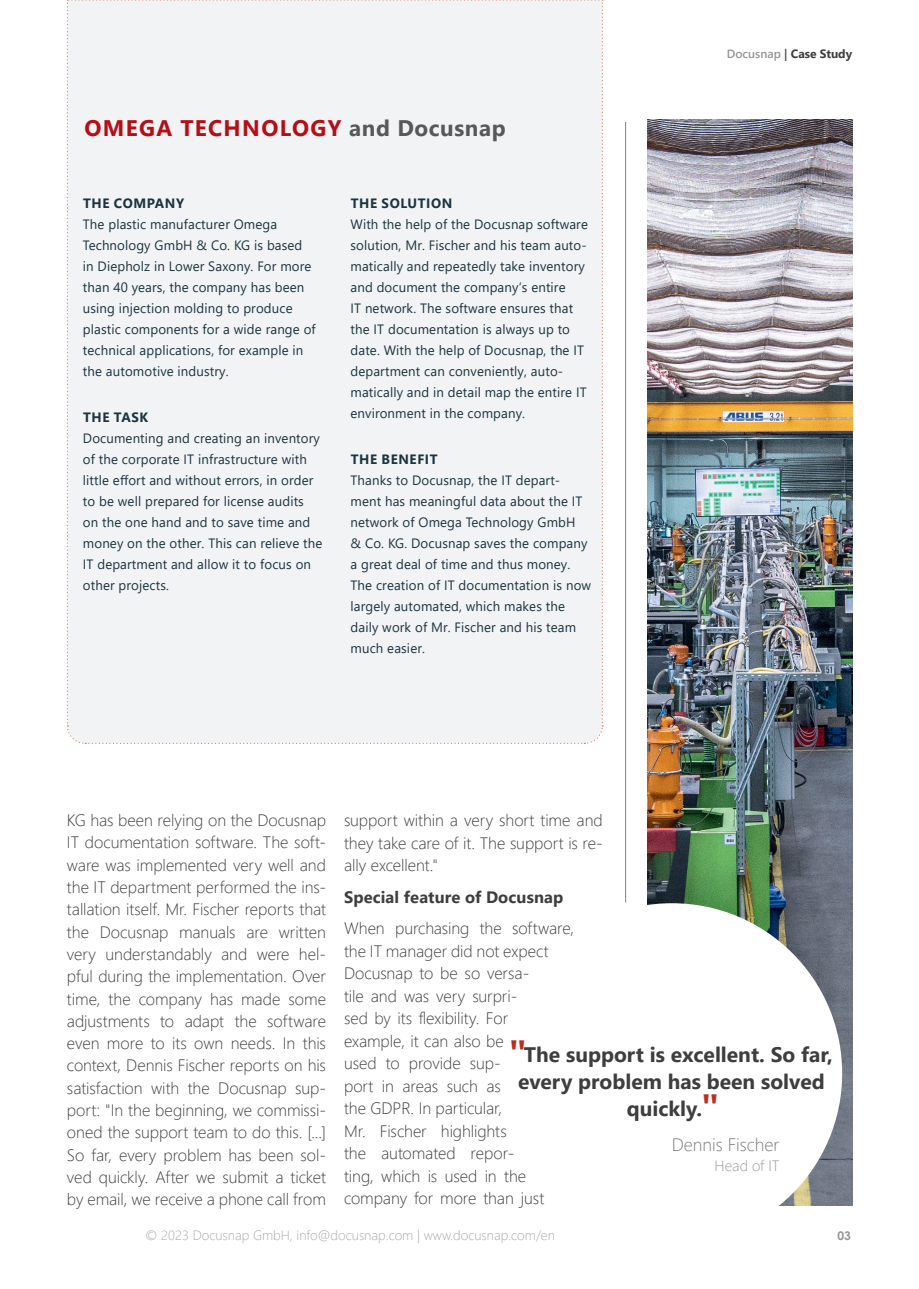
<style>
.page{position:relative;width:919px;height:1289px;background:#fff}
.page>*{position:absolute;margin:0;border:0;box-sizing:border-box;transform-origin:0 0}
.t1{font:700 22.5px "Segoe UI";letter-spacing:.06em;color:#b50e16}
.t2{font:700 21px/27px "Segoe UI";color:#3e3e3f;text-align:center}
.t3{font:300 18px "Segoe UI";color:#787a7d}
.t4{font:300 16.5px/22.4px "Segoe UI";letter-spacing:-.005em;color:#3e3e3f;text-align:justify}
.t5{font:700 16.5px "Segoe UI";letter-spacing:.005em;color:#3e3e3f}
.t6{font:300 15px "Segoe UI";color:#97999c}
.t7{font:13.5px/21px "Segoe UI";letter-spacing:.01em;color:#1b343f}
.t8{font:300 13.5px "Segoe UI";color:#a8a9ad}
.t9{font:700 13.5px "Segoe UI";letter-spacing:.045em;color:#1b343f}
.t10{font:700 12px "Segoe UI";color:#3e3e3f}
.t11{font:700 12px "Century Gothic";color:#939598}
.s1{color:#57585a}
.s2{font-weight:600;color:#939598}
.s3{font-weight:600}
.s4{font-family:"Century Gothic";font-style:italic;font-size:39px;color:#bb2e22}
</style>
<div class="page">
<img style="left:648px;top:119px;width:204px;height:1086px">
<hr style="left:625px;top:122px;width:1px;height:780px;background:#808285">
<div style="left:66px;top:0;width:537px;height:744px;background:#f2f3f4"></div>
<div style="left:501px;top:903px;width:341px;height:340px;background:#fff;border-radius:50%"></div>
<h1 class="t1" style="left:84px;top:106px;width:423px">OMEGA TECHNOLOGY <span class="s1">and Docusnap</span></h1>
<p class="t9" style="left:83px;top:190px;width:103px">THE COMPANY</p>
<p class="t7" style="left:83px;top:212px;width:234px">The plastic manufacturer Omega Technology GmbH &amp; Co. KG is based in Diepholz in Lower Saxony. For more than 40 years, the company has been using injection molding to produce plastic components for a wide range of technical applications, for example in the automotive industry.</p>
<p class="t9" style="left:83px;top:404px;width:67px">THE TASK</p>
<p class="t7" style="left:83px;top:426px;width:241px">Documenting and creating an inventory of the corporate IT infrastructure with little effort and without errors, in order to be well prepared for license audits on the one hand and to save time and money on the other. This can relieve the IT department and allow it to focus on other projects.</p>
<p class="t9" style="left:351px;top:190px;width:103px">THE SOLUTION</p>
<p class="t7" style="left:350px;top:212px;width:239px">With the help of the Docusnap software solution, Mr. Fischer and his team auto&shy;matically and repeatedly take inventory and document the company‘s entire<br>IT network. The software ensures that the IT documentation is always up to date. With the help of Docusnap, the IT department can conveniently, auto&shy;matically and in detail map the entire IT environment in the company.</p>
<p class="t9" style="left:351px;top:446px;width:88px">THE BENEFIT</p>
<p class="t7" style="left:350px;top:468px;width:242px">Thanks to Docusnap, the IT depart&shy;ment has meaningful data about the IT network of Omega Technology GmbH<br>&amp; Co. KG. Docusnap saves the company a great deal of time and thus money.<br>The creation of IT documentation is now largely automated, which makes the daily work of Mr. Fischer and his team much easier.</p>
<p class="t10" style="left:726px;top:42px;width:127px"><span class="s2">Docusnap</span> <span class="s3">|</span> Case Study</p>
<p class="t4" style="left:67px;top:807px;width:260px">KG has been relying on the Docusnap IT documentation software. The soft&shy;ware was implemented very well and the IT department performed the ins&shy;tallation itself. Mr. Fischer reports that the Docusnap manuals are written very understandably and were hel&shy;pful during the implementation. Over time, the company has made some adjustments to adapt the software even more to its own needs. In this context, Dennis Fischer reports on his satisfaction with the Docusnap sup&shy;port: "In the beginning, we commissi&shy;oned the support team to do this. [...] So far, every problem has been sol&shy;ved quickly. After we submit a ticket by email, we receive a phone call from</p>
<p class="t4" style="left:344px;top:807px;width:260px">support within a very short time and they take care of it. The support is re&shy;ally excellent."</p>
<p class="t5" style="left:344px;top:881px;width:221px">Special feature of Docusnap</p>
<p class="t4" style="left:344px;top:915px;width:232px;text-align:left">When purchasing the software, the IT manager did not expect<br>Docusnap to be so versa-<br>tile and was very surpri-<br>sed by its flexibility. For<br>example, it can also be<br>used to provide sup-<br>port in areas such as<br>the GDPR. In particular,<br>Mr. Fischer highlights<br>the automated repor-<br>ting, which is used in the company for more than just</p>
<h2 class="t2" style="left:510px;top:1039px;width:324px"><span class="s4">"</span>The support is excellent. So far, every problem has been solved quickly.<span class="s4">"</span></h2>
<h3 class="t3" style="left:671px;top:1127px;width:109px">Dennis Fischer</h3>
<p class="t6" style="left:714px;top:1151px;width:66px">Head of IT</p>
<p class="t8" style="left:146px;top:1222px;width:411px">© 2023 Docusnap GmbH, info@docusnap.com | www.docusnap.com/en</p>
<p class="t11" style="left:837px;top:1226px;width:15px">03</p>
</div>
